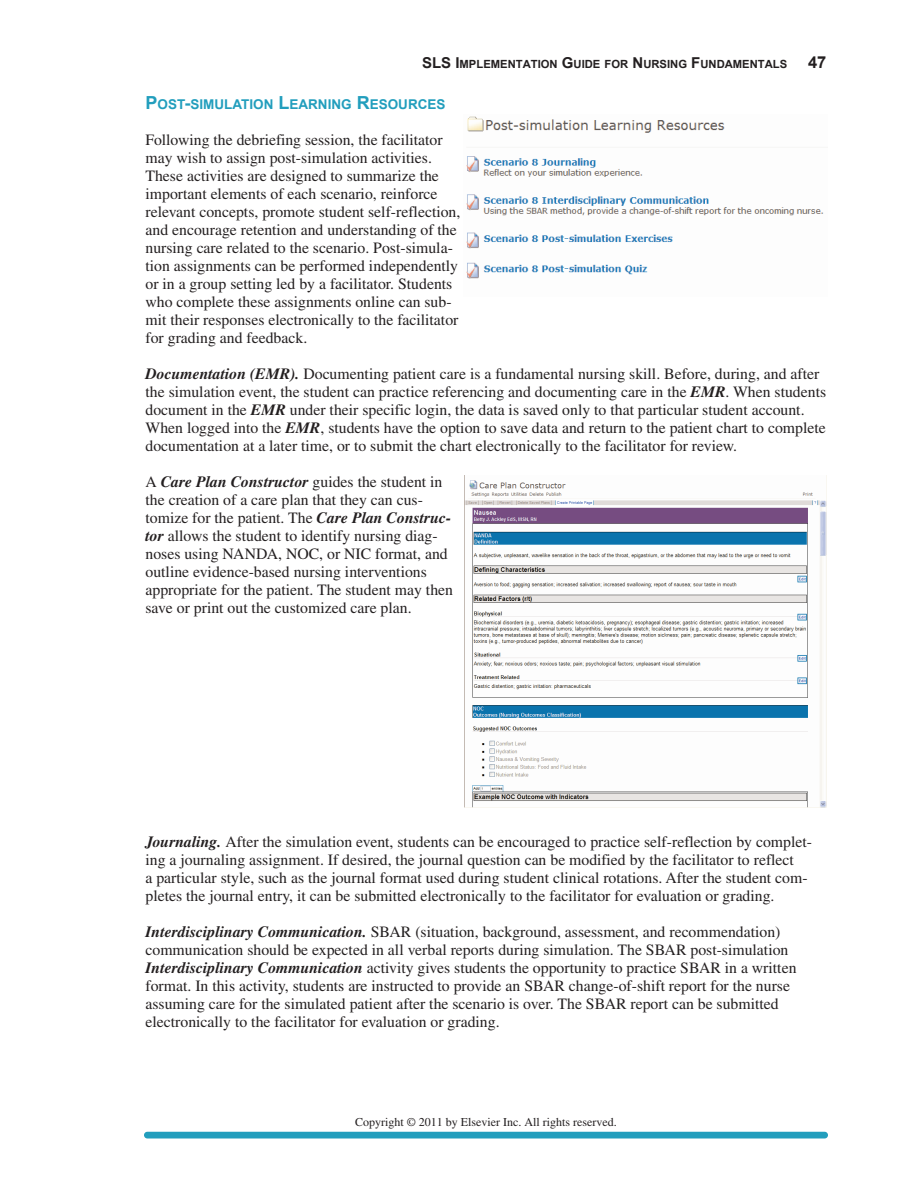
<style>
.page{position:relative;width:918px;height:1188px;background:#fff}
.page>*{position:absolute;margin:0;border:0;box-sizing:border-box;transform-origin:0 0}
.t1{font:700 16.5px "Arial";color:#231f20}
.t2{font:15.75px/18px "Times";color:#231f20}
.t3{font:700 13.5px "Arial";color:#229ebd}
.t4{font:12px "Times";color:#231f20}
.t5{font:700 11.25px "Arial";color:#231f20}
.s1{font-size:15px}
.s2{font-size:18px}
.s3{font-weight:700;font-style:italic}
</style>
<div class="page">
<div style="left:144px;top:1132px;width:684px;height:6px;background:#229ebd;border-radius:3px"></div>
<img style="left:466px;top:116px;width:358px;height:163px">
<div style="left:459px;top:475px;width:369px;height:334px;background:linear-gradient(to right,#faf8f2,#f7f5f0)"></div>
<img style="left:465px;top:475px;width:362px;height:332px">
<p class="t5" style="left:422px;top:57px;width:367px"><span class="s1">SLS I</span>MPLEMENTATION <span class="s1">G</span>UIDE FOR <span class="s1">N</span>URSING <span class="s1">F</span>UNDAMENTALS</p>
<p class="t1" style="left:808px;top:53px;width:20px">47</p>
<p class="t3" style="left:146px;top:97px;width:302px"><span class="s2">P</span>OST<span class="s2">-</span>SIMULATION <span class="s2">L</span>EARNING <span class="s2">R</span>ESOURCES</p>
<p class="t2" style="left:146px;top:132px;width:316px">Following the debriefing session, the facilitator may wish to assign post-simulation activities.<br>These activities are designed to summarize the important elements of each scenario, reinforce relevant concepts, promote student self-reflection, and encourage retention and understanding of the nursing care related to the scenario. Post-simula&shy;tion assignments can be performed independently or in a group setting led by a facilitator. Students who complete these assignments online can sub&shy;mit their responses electronically to the facilitator for grading and feedback.</p>
<p class="t2" style="left:146px;top:366px;width:682px"><span class="s3">Documentation (EMR).</span> Documenting patient care is a fundamental nursing skill. Before, during, and after the simulation event, the student can practice referencing and documenting care in the <span class="s3">EMR</span>. When students document in the <span class="s3">EMR</span> under their specific login, the data is saved only to that particular student account.<br>When logged into the <span class="s3">EMR</span>, students have the option to save data and return to the patient chart to complete documentation at a later time, or to submit the chart electronically to the facilitator for review.</p>
<p class="t2" style="left:145px;top:474px;width:309px">A <span class="s3">Care Plan Constructor</span> guides the student in the creation of a care plan that they can cus&shy;tomize for the patient. The <span class="s3">Care Plan Construc&shy;tor</span> allows the student to identify nursing diag&shy;noses using NANDA, NOC, or NIC format, and outline evidence-based nursing interventions appropriate for the patient. The student may then save or print out the customized care plan.</p>
<p class="t2" style="left:145px;top:834px;width:668px"><span class="s3">Journaling.</span> After the simulation event, students can be encouraged to practice self-reflection by complet&shy;ing a journaling assignment. If desired, the journal question can be modified by the facilitator to reflect<br>a particular style, such as the journal format used during student clinical rotations. After the student com&shy;pletes the journal entry, it can be submitted electronically to the facilitator for evaluation or grading.</p>
<p class="t2" style="left:145px;top:924px;width:653px"><span class="s3">Interdisciplinary Communication.</span> SBAR (situation, background, assessment, and recommendation) communication should be expected in all verbal reports during simulation. The SBAR post-simulation <span class="s3">Interdisciplinary Communication</span> activity gives students the opportunity to practice SBAR in a written format. In this activity, students are instructed to provide an SBAR change-of-shift report for the nurse assuming care for the simulated patient after the scenario is over. The SBAR report can be submitted electronically to the facilitator for evaluation or grading.</p>
<p class="t4" style="left:355px;top:1117px;width:263px">Copyright © 2011 by Elsevier Inc. All rights reserved.</p>
</div>
